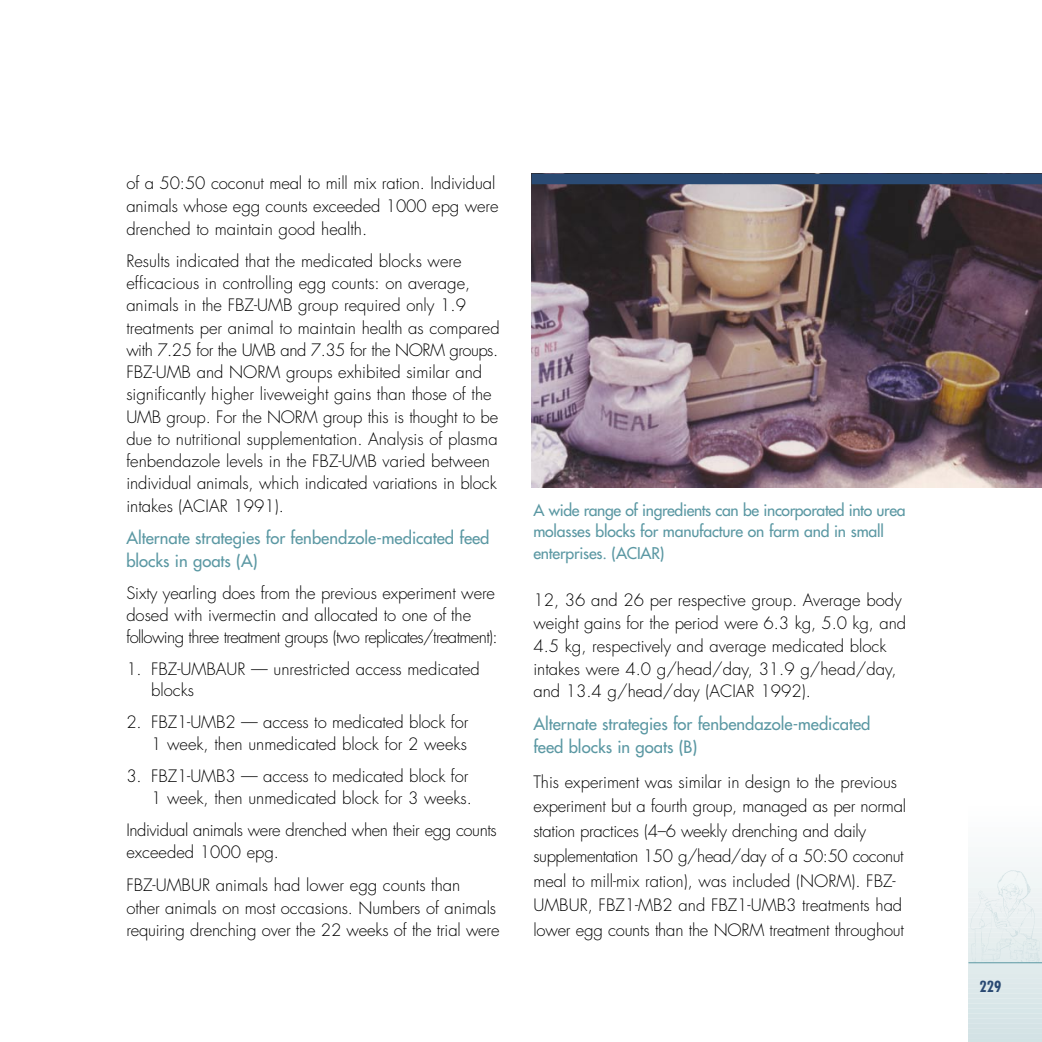
<style>
.page{position:relative;width:1042px;height:1042px;background:#fff}
.page>*{position:absolute;margin:0;border:0;box-sizing:border-box;transform-origin:0 0}
.t1{font:300 16.62px/22.2px "Futura";color:#000}
.t2{font:16.62px/22.8px "Futura";color:#5b98a3}
.t3{font:300 16.62px/22.2px "Futura";letter-spacing:-.025em;color:#000}
.t4{font:15.75px/21.9px "Futura";letter-spacing:-.01em;color:#5b98a3}
.t5{font:700 condensed 14.88px "Futura";color:#2a4a73}
</style>
<div class="page">
<hr style="left:968px;top:1041px;width:73px;height:1px;background:#d1e0e3">
<hr style="left:968px;top:1039px;width:73px;height:2px;background:#d2e2e4">
<hr style="left:968px;top:1034px;width:73px;height:3px;background:#d3e2e5">
<hr style="left:968px;top:1029px;width:73px;height:3px;background:#d4e3e5">
<hr style="left:968px;top:1024px;width:73px;height:3px;background:#d5e3e6">
<hr style="left:968px;top:1019px;width:73px;height:3px;background:#d6e4e7">
<hr style="left:968px;top:1014px;width:73px;height:3px;background:#d7e5e7">
<hr style="left:968px;top:1009px;width:73px;height:3px;background:#d7e6e8">
<hr style="left:968px;top:1004px;width:73px;height:3px;background:#d8e6e8">
<hr style="left:968px;top:999px;width:73px;height:3px;background:#dae7e9">
<hr style="left:968px;top:994px;width:73px;height:3px;background:#dbe7e9">
<hr style="left:968px;top:989px;width:73px;height:3px;background:#dce8ea">
<hr style="left:968px;top:984px;width:73px;height:3px;background:#dde8ea">
<hr style="left:968px;top:978px;width:73px;height:4px;background:#dee9eb">
<hr style="left:968px;top:973px;width:73px;height:4px;background:#dfeaeb">
<hr style="left:968px;top:968px;width:73px;height:3px;background:#e0ebec">
<hr style="left:968px;top:963px;width:73px;height:3px;background:#e0ebed">
<hr style="left:968px;top:958px;width:73px;height:3px;background:#e2eced">
<hr style="left:968px;top:953px;width:73px;height:3px;background:#e3eced">
<hr style="left:968px;top:948px;width:73px;height:3px;background:#e4edee">
<hr style="left:968px;top:943px;width:73px;height:3px;background:#e5eeee">
<hr style="left:968px;top:938px;width:73px;height:3px;background:#e6eeee">
<hr style="left:968px;top:933px;width:73px;height:3px;background:#e7eeef">
<hr style="left:968px;top:928px;width:73px;height:3px;background:#e8eff0">
<hr style="left:968px;top:923px;width:73px;height:3px;background:#eaf0f1">
<hr style="left:968px;top:918px;width:73px;height:3px;background:#eaf0f1">
<hr style="left:968px;top:913px;width:73px;height:3px;background:#ebf1f2">
<hr style="left:968px;top:908px;width:73px;height:3px;background:#ecf1f2">
<hr style="left:968px;top:903px;width:73px;height:3px;background:#edf2f3">
<hr style="left:968px;top:898px;width:73px;height:3px;background:#eef2f3">
<hr style="left:968px;top:893px;width:73px;height:3px;background:#eef3f4">
<hr style="left:968px;top:888px;width:73px;height:3px;background:#eff4f4">
<hr style="left:968px;top:883px;width:73px;height:3px;background:#f0f6f6">
<hr style="left:968px;top:877px;width:73px;height:4px;background:#f1f6f6">
<hr style="left:968px;top:872px;width:73px;height:4px;background:#f2f6f6">
<hr style="left:968px;top:867px;width:73px;height:3px;background:#f3f6f7">
<hr style="left:968px;top:862px;width:73px;height:3px;background:#f4f7f8">
<hr style="left:968px;top:857px;width:73px;height:3px;background:#f4f8f8">
<hr style="left:968px;top:852px;width:73px;height:3px;background:#f6f8f9">
<hr style="left:968px;top:847px;width:73px;height:3px;background:#f6f9f9">
<hr style="left:968px;top:842px;width:73px;height:3px;background:#f8fafa">
<hr style="left:968px;top:837px;width:73px;height:3px;background:#f8fafb">
<hr style="left:968px;top:832px;width:73px;height:3px;background:#f9fbfb">
<hr style="left:968px;top:827px;width:73px;height:3px;background:#fafbfb">
<hr style="left:968px;top:822px;width:73px;height:3px;background:#fbfcfd">
<img style="left:968px;top:861px;width:71px;height:101px">
<hr style="left:968px;top:962px;width:73px;height:1px;background:#5b98a3">
<img style="left:531px;top:184px;width:510px;height:303px">
<div style="left:531px;top:174px;width:510px;height:10px;background:#2a4a73"></div>
<p class="t1" style="left:126px;top:173px;width:373px;line-height:22.8px">of a 50:50 coconut meal to mill mix ration. Individual animals whose egg counts exceeded 1000 epg were drenched to maintain good health.</p>
<p class="t1" style="left:126px;top:251px;width:375px">Results indicated that the medicated blocks were efficacious in controlling egg counts: on average, animals in the FBZ-UMB group required only 1.9 treatments per animal to maintain health as compared with 7.25 for the UMB and 7.35 for the NORM groups.<br>FBZ-UMB and NORM groups exhibited similar and significantly higher liveweight gains than those of the UMB group. For the NORM group this is thought to be due to nutritional supplementation. Analysis of plasma fenbendazole levels in the FBZ-UMB varied between individual animals, which indicated variations in block intakes (ACIAR 1991).</p>
<p class="t2" style="left:126px;top:528px;width:364px">Alternate strategies for fenbendzole-medicated feed blocks in goats (A)</p>
<p class="t1" style="left:126px;top:583px;width:373px">Sixty yearling does from the previous experiment were dosed with ivermectin and allocated to one of the following three treatment groups (two replicates/treatment):</p>
<p class="t1" style="left:151px;top:658px;width:330px;text-indent:-25px">1. FBZ-UMBAUR — unrestricted access medicated blocks</p>
<p class="t1" style="left:126px;top:712px;width:343px;text-align:right">2. FBZ1-UMB2 — access to medicated block for<br>1 week, then unmedicated block for 2 weeks</p>
<p class="t1" style="left:126px;top:766px;width:347px;text-align:right">3. FBZ1-UMB3 — access to medicated block for<br>1 week, then unmedicated block for 3 weeks.</p>
<p class="t3" style="left:126px;top:820px;width:372px">Individual animals were drenched when their egg counts exceeded 1000 epg.</p>
<p class="t1" style="left:126px;top:874px;width:374px;line-height:22.8px">FBZ-UMBUR animals had lower egg counts than<br>other animals on most occasions. Numbers of animals requiring drenching over the 22 weeks of the trial were</p>
<p class="t4" style="left:533px;top:499px;width:373px">A wide range of ingredients can be incorporated into urea molasses blocks for manufacture on farm and in small enterprises. (ACIAR)</p>
<p class="t1" style="left:533px;top:590px;width:374px;line-height:22.8px">12, 36 and 26 per respective group. Average body weight gains for the period were 6.3 kg, 5.0 kg, and 4.5 kg, respectively and average medicated block intakes were 4.0 g/head/day, 31.9 g/head/day, and 13.4 g/head/day (ACIAR 1992).</p>
<p class="t2" style="left:533px;top:713px;width:338px">Alternate strategies for fenbendazole-medicated feed blocks in goats (B)</p>
<p class="t1" style="left:533px;top:770px;width:374px;line-height:24.8px">This experiment was similar in design to the previous experiment but a fourth group, managed as per normal station practices (4–6 weekly drenching and daily supplementation 150 g/head/day of a 50:50 coconut meal to mill-mix ration), was included (NORM). FBZ-UMBUR, FBZ1-MB2 and FBZ1-UMB3 treatments had lower egg counts than the NORM treatment throughout</p>
<p class="t5" style="left:979px;top:979px;width:23px">229</p>
</div>
